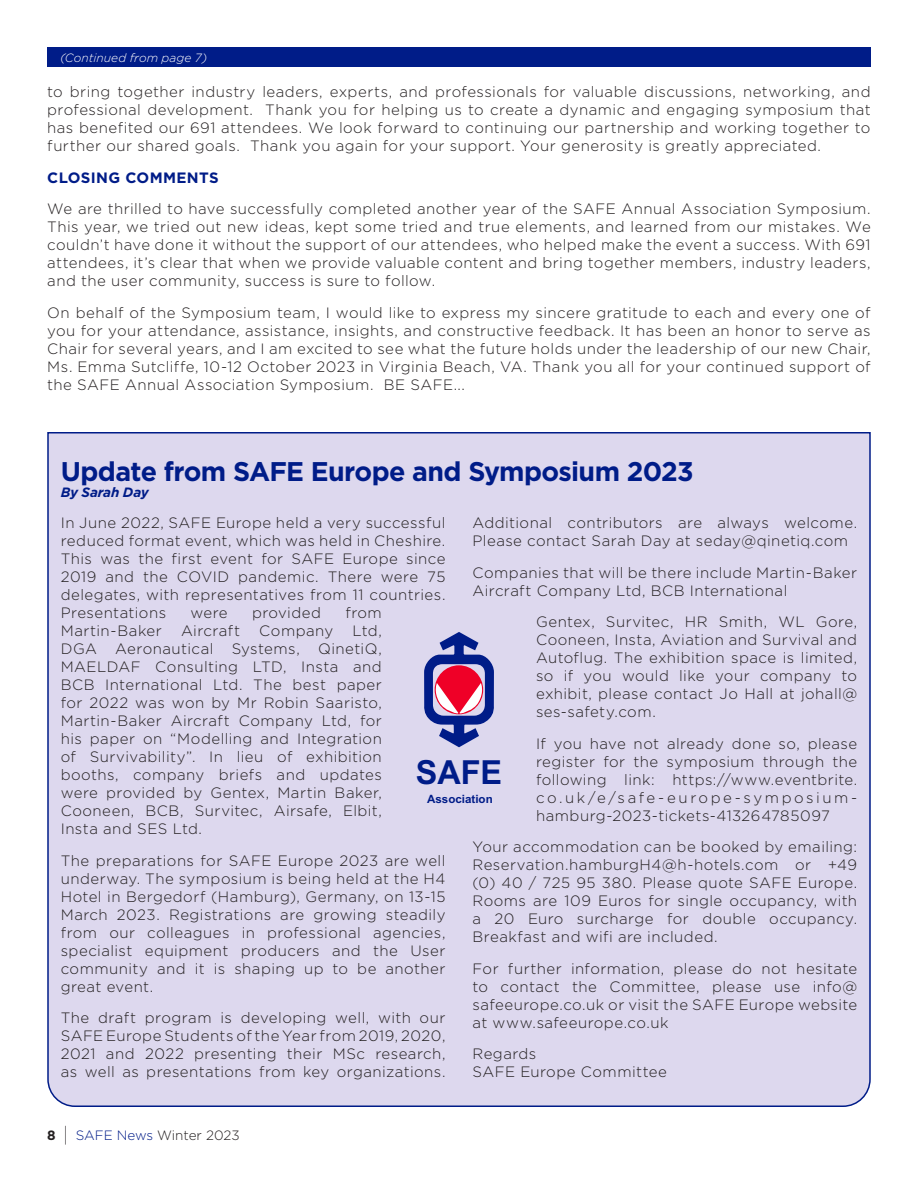
<style>
.page{position:relative;width:918px;height:1188px;background:#fff}
.page>*{position:absolute;margin:0;border:0;box-sizing:border-box;transform-origin:0 0}
.t1{font:700 33.15px "Arial";color:#001c88}
.BodyText{font:700 27px "Gotham";letter-spacing:-.025em;color:#001c88}
.t2{font:300 15px/18px "Gotham";letter-spacing:.03em;color:#231f20;text-align:justify}
.t3{font:700 15px "Gotham";letter-spacing:.025em;color:#001c88}
.t4{font:300 13.5px "Gotham";color:#231f20}
.BodyText-2{font:italic 700 13.5px "Gotham";letter-spacing:-.01em;color:#001c88}
.BodyText-3{font:italic 300 12px "Gotham";letter-spacing:.005em;color:#fff}
.t5{font:700 11.4px "Arial";color:#001c88}
.s1{font-weight:700}
.s2{font-size:20.25px}
.s3{color:#001c88}
</style>
<div class="page">
<div style="left:47px;top:432px;width:824px;height:675px;background:#ddd8ee"></div>
<svg style="left:424px;top:632px;width:70px;height:115px;background:#906fa7"></svg>
<div style="left:47px;top:47px;width:824px;height:20px;background:#001c88"></div>
<p class="BodyText-3" style="left:60px;top:50px;width:149px">(Continued from page 7)</p>
<p class="t2" style="left:47px;top:83px;width:825px">to bring together industry leaders, experts, and professionals for valuable discussions, networking, and professional development. Thank you for helping us to create a dynamic and engaging symposium that has benefited our 691 attendees. We look forward to continuing our partnership and working together to further our shared goals. Thank you again for your support. Your generosity is greatly appreciated.</p>
<p class="t3" style="left:47px;top:167px;width:173px">CLOSING COMMENTS</p>
<p class="t2" style="left:47px;top:200px;width:825px">We are thrilled to have successfully completed another year of the SAFE Annual Association Symposium.<br>This year, we tried out new ideas, kept some tried and true elements, and learned from our mistakes. We couldn’t have done it without the support of our attendees, who helped make the event a success. With 691 attendees, it’s clear that when we provide valuable content and bring together members, industry leaders, and the user community, success is sure to follow.</p>
<p class="t2" style="left:47px;top:303px;width:825px">On behalf of the Symposium team, I would like to express my sincere gratitude to each and every one of you for your attendance, assistance, insights, and constructive feedback. It has been an honor to serve as Chair for several years, and I am excited to see what the future holds under the leadership of our new Chair, Ms. Emma Sutcliffe, 10-12 October 2023 in Virginia Beach, VA. Thank you all for your continued support of the SAFE Annual Association Symposium. BE SAFE...</p>
<p class="BodyText" style="left:61px;top:454px;width:634px">Update from SAFE Europe and Symposium 2023</p>
<p class="BodyText-2" style="left:61px;top:483px;width:90px">By Sarah Day</p>
<p class="t2" style="left:61px;top:514px;width:386px">In June 2022, SAFE Europe held a very successful reduced format event, which was held in Cheshire.<br>This was the first event for SAFE Europe since 2019 and the COVID pandemic. There were 75 delegates, with representatives from 11 countries.<br>Presentations</p>
<p class="t2" style="left:472px;top:514px;width:386px">Additional contributors are always welcome.<br>Please contact Sarah Day at seday@qinetiq.com</p>
<p class="t2" style="left:472px;top:563px;width:386px">Companies that will be there include Martin-Baker<br>Aircraft Company Ltd, BCB International</p>
<p class="t2" style="left:536px;top:613px;width:323px">Gentex, Survitec, HR Smith, WL Gore, Cooneen, Insta, Aviation and Survival and Autoflug. The exhibition space is limited, so if you would like your company to exhibit, please contact Jo Hall at johall@ ses-safety.com.</p>
<p class="t2" style="left:536px;top:734px;width:323px">If you have not already done so, please register for the symposium through the following link: https://www.eventbrite. co.uk/e/safe-europe-symposium&shy;hamburg-2023-tickets-413264785097</p>
<p class="t2" style="left:472px;top:838px;width:386px">Your accommodation can be booked by emailing:<br>Reservation.hamburgH4@h-hotels.com or +49 (0) 40 / 725 95 380. Please quote SAFE Europe.<br>Rooms are 109 Euros for single occupancy, with a 20 Euro surcharge for double occupancy.<br>Breakfast and wifi are included.</p>
<p class="t2" style="left:472px;top:959px;width:386px">For further information, please do not hesitate to contact the Committee, please use info@ safeeurope.co.uk or visit the SAFE Europe website at www.safeeurope.co.uk</p>
<p class="t2" style="left:472px;top:1045px;width:196px">Regards<br>SAFE Europe Committee</p>
<p class="t2" style="left:190px;top:604px;width:39px">were</p>
<p class="t2" style="left:252px;top:604px;width:71px">provided</p>
<p class="t2" style="left:345px;top:604px;width:38px">from</p>
<p class="t2" style="left:61px;top:622px;width:103px">Martin-Baker</p>
<p class="t2" style="left:181px;top:622px;width:61px">Aircraft</p>
<p class="t2" style="left:259px;top:622px;width:76px">Company</p>
<p class="t2" style="left:61px;top:622px;width:323px;text-indent:292px">Ltd, DGA Aeronautical Systems, QinetiQ, MAELDAF Consulting LTD, Insta and BCB International Ltd. The best paper for 2022 was won by Mr Robin Saaristo, Martin-Baker Aircraft Company Ltd, for his paper on “Modelling and Integration of Survivability”. In lieu of exhibition booths, company briefs and updates were provided by Gentex, Martin Baker, Cooneen, BCB, Survitec, Airsafe, Elbit, Insta and SES Ltd.</p>
<p class="t2" style="left:61px;top:851px;width:386px">The preparations for SAFE Europe 2023 are well underway. The symposium is being held at the H4<br>Hotel in Bergedorf (Hamburg), Germany, on 13-15<br>March 2023. Registrations are growing steadily from our colleagues in professional agencies, specialist equipment producers and the User community and it is shaping up to be another great event.</p>
<p class="t2" style="left:61px;top:1009px;width:386px">The draft program is developing well, with our SAFE Europe Students of the Year from 2019, 2020, 2021 and 2022 presenting their MSc research, as well as presentations from key organizations.</p>
<p class="t1" style="left:416px;top:754px;width:88px">SAFE</p>
<p class="t5" style="left:427px;top:793px;width:67px">Association</p>
<p class="t4" style="left:47px;top:1128px;width:194px"><span class="s1">8</span> <span class="s2">|</span> <span class="s3">SAFE News</span> Winter 2023</p>
</div>
